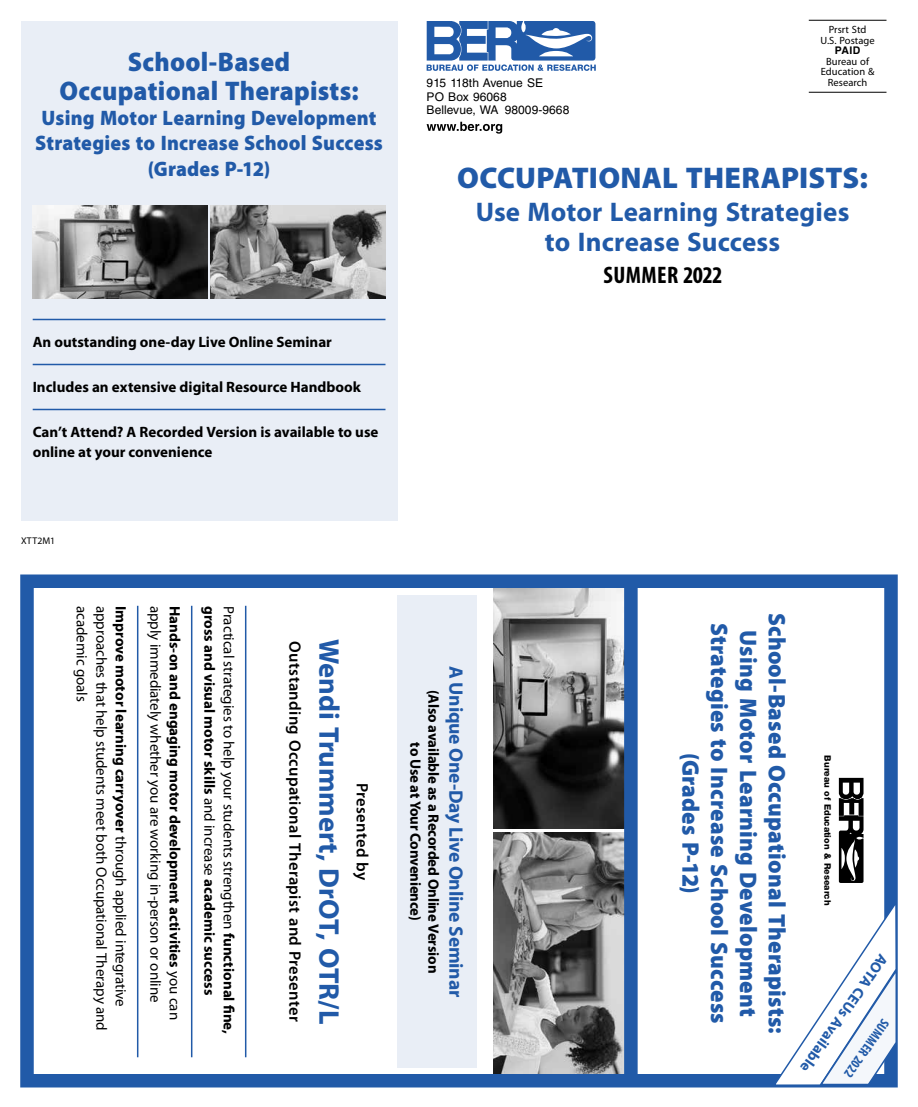
<style>
.page{position:relative;width:918px;height:1107px;background:#fff}
.page>*{position:absolute;margin:0;border:0;box-sizing:border-box;transform-origin:0 0}
.t1{font:900 30px "Myriad Pro";color:#215aa8}
.t2{font:700 28.5px "Myriad Pro";letter-spacing:-.005em;color:#215aa8}
.t3{font:700 27px/30px "Myriad Pro";letter-spacing:.005em;color:#215aa8;text-align:center}
.t4{font:900 27px/28.5px "Myriad Pro";letter-spacing:.01em;color:#215aa8;text-align:center;scale:.95 1}
.t5{font:900 24px/28.8px "Myriad Pro";letter-spacing:.01em;color:#215aa8;text-align:center;scale:.96 1}
.t6{font:700 condensed 24px "Myriad Pro";letter-spacing:.015em;color:#000}
.t7{font:900 21px/25.2px "Myriad Pro";letter-spacing:.01em;color:#215aa8;text-align:center;scale:.95 1}
.t8{font:700 19.5px "Myriad Pro";letter-spacing:-.01em;color:#215aa8}
.t9{font:600 16.5px "Myriad Pro";letter-spacing:.02em;color:#000}
.t10{font:700 15px/18px "Myriad Pro";color:#000;text-align:center}
.t11{font:15px/19.5px "Myriad Pro";letter-spacing:-.005em;color:#000}
.t12{font:700 15px "Myriad Pro";color:#215aa8}
.t13{font:700 condensed 13.5px "Myriad Pro";color:#215aa8}
.t14{font:12px/13.5px "Helvetica LT Std";letter-spacing:.005em;color:#000}
.t15{font:10.5px/10.5px "Myriad Pro";letter-spacing:.005em;color:#000;text-align:center}
.t16{font:700 10.5px "Helvetica LT Std";color:#000}
.t17{font:9.75px "Myriad Pro";letter-spacing:.03em;color:#000}
.t18{font:800 9px "Helvetica Neue LT Std";color:#000}
.s1{font-weight:400}
.s2{font-weight:700}
</style>
<div class="page">
<div style="left:21px;top:21px;width:376px;height:499px;background:#e9eef6"></div>
<div style="left:398px;top:595px;width:79px;height:473px;background:#e9eef6"></div>
<hr style="left:33px;top:319px;width:352px;height:1px;background:#215aa8">
<hr style="left:33px;top:364px;width:352px;height:1px;background:#215aa8">
<hr style="left:33px;top:409px;width:352px;height:1px;background:#215aa8">
<hr style="left:245px;top:606px;width:1px;height:451px;background:#215aa8">
<hr style="left:191px;top:606px;width:1px;height:451px;background:#215aa8">
<hr style="left:137px;top:606px;width:1px;height:451px;background:#215aa8">
<hr style="left:809px;top:20px;width:78px;height:1px;background:#000">
<hr style="left:809px;top:92px;width:78px;height:1px;background:#000">
<svg style="left:427px;top:21px;width:169px;height:50px"></svg>
<svg style="left:427px;top:122px;width:75px;height:12px"></svg>
<svg style="left:839px;top:778px;width:25px;height:105px"></svg>
<img style="left:494px;top:589px;width:130px;height:239px">
<img style="left:494px;top:833px;width:130px;height:240px">
<div style="left:20px;top:574px;width:878px;height:514px;border:14px solid #215aa8"></div>
<div style="left:624px;top:579px;width:14px;height:504px;background:#215aa8"></div>
<img style="left:33px;top:206px;width:174px;height:92px">
<img style="left:210px;top:206px;width:176px;height:92px">
<svg style="left:771px;top:901px;width:127px;height:186px"></svg>
<h3 class="t4" style="left:60px;top:47px;width:316px">School-Based<br>Occupational Therapists:</h3>
<h3 class="t7" style="left:35px;top:105px;width:367px">Using Motor Learning Development<br>Strategies to Increase School Success (Grades P-12)</h3>
<p class="t10" style="left:33px;top:333px;width:301px">An outstanding one-day Live Online Seminar</p>
<p class="t10" style="left:33px;top:378px;width:330px">Includes an extensive digital Resource Handbook</p>
<p class="t10" style="left:33px;top:422px;width:347px;line-height:19.5px;text-align:left">Can’t Attend? A Recorded Version is available to use online at your convenience</p>
<p class="t15" style="left:821px;top:24px;width:56px">Prsrt Std<br>U.S. Postage</p>
<p class="t16" style="left:835px;top:44px;width:27px">PAID</p>
<p class="t15" style="left:821px;top:56px;width:55px">Bureau of<br>Education &amp;</p>
<p class="t14" style="left:427px;top:76px;width:118px">915 118th Avenue SE</p>
<p class="t15" style="left:828px;top:77px;width:41px">Research</p>
<p class="t14" style="left:427px;top:90px;width:144px">PO Box 96068<br>Bellevue, WA 98009‑9668</p>
<h1 class="t1" style="left:457px;top:158px;width:412px">OCCUPATIONAL THERAPISTS:</h1>
<h3 class="t3" style="left:476px;top:196px;width:375px">Use Motor Learning Strategies to Increase Success</h3>
<h3 class="t6" style="left:604px;top:260px;width:120px">SUMMER 2022</h3>
<p class="t17" style="left:21px;top:535px;width:36px">XTT2M1</p>
<p class="t11" style="left:92px;top:606px;width:97px;rotate:90deg">academic goals</p>
<p class="t11" style="left:111px;top:606px;width:426px;rotate:90deg">approaches that help students meet both Occupational Therapy and</p>
<p class="t10" style="left:130px;top:606px;width:403px;rotate:90deg">Improve motor learning carryover <span class="s1">through applied integrative</span></p>
<p class="t11" style="left:165px;top:606px;width:398px;rotate:90deg">apply immediately whether you are working in-person or online</p>
<p class="t10" style="left:184px;top:606px;width:416px;rotate:90deg">Hands-on and engaging motor development activities <span class="s1">you can</span></p>
<p class="t11" style="left:239px;top:606px;width:430px;rotate:90deg">Practical strategies to help your students strengthen <span class="s2">functional fine, gross and visual motor skills</span> and increase <span class="s2">academic success</span></p>
<p class="t9" style="left:305px;top:641px;width:382px;rotate:90deg">Outstanding Occupational Therapist and Presenter</p>
<h2 class="t2" style="left:348px;top:639px;width:387px;rotate:90deg">Wendi Trummert, DrOT, OTR/L</h2>
<p class="t9" style="left:373px;top:783px;width:99px;rotate:90deg">Presented by</p>
<h3 class="t8" style="left:469px;top:666px;width:333px;rotate:90deg">A Unique One-Day Live Online Seminar</h3>
<p class="t10" style="left:443px;top:690px;width:285px;rotate:90deg">(Also available as a Recorded Online Version to Use at Your Convenience)</p>
<h3 class="t5" style="left:792px;top:613px;width:440px;rotate:90deg">School-Based Occupational Therapists:<br>Using Motor Learning Development<br>Strategies to Increase School Success (Grades P-12)</h3>
<p class="t18" style="left:833px;top:755px;width:151px;rotate:90deg">Bureau of Education &amp; Research</p>
<p class="t12" style="left:892px;top:961px;width:142px;rotate:125deg">AOTA CEUs Available</p>
<p class="t13" style="left:893px;top:1025px;width:69px;rotate:125deg">SUMMER 2022</p>
</div>
